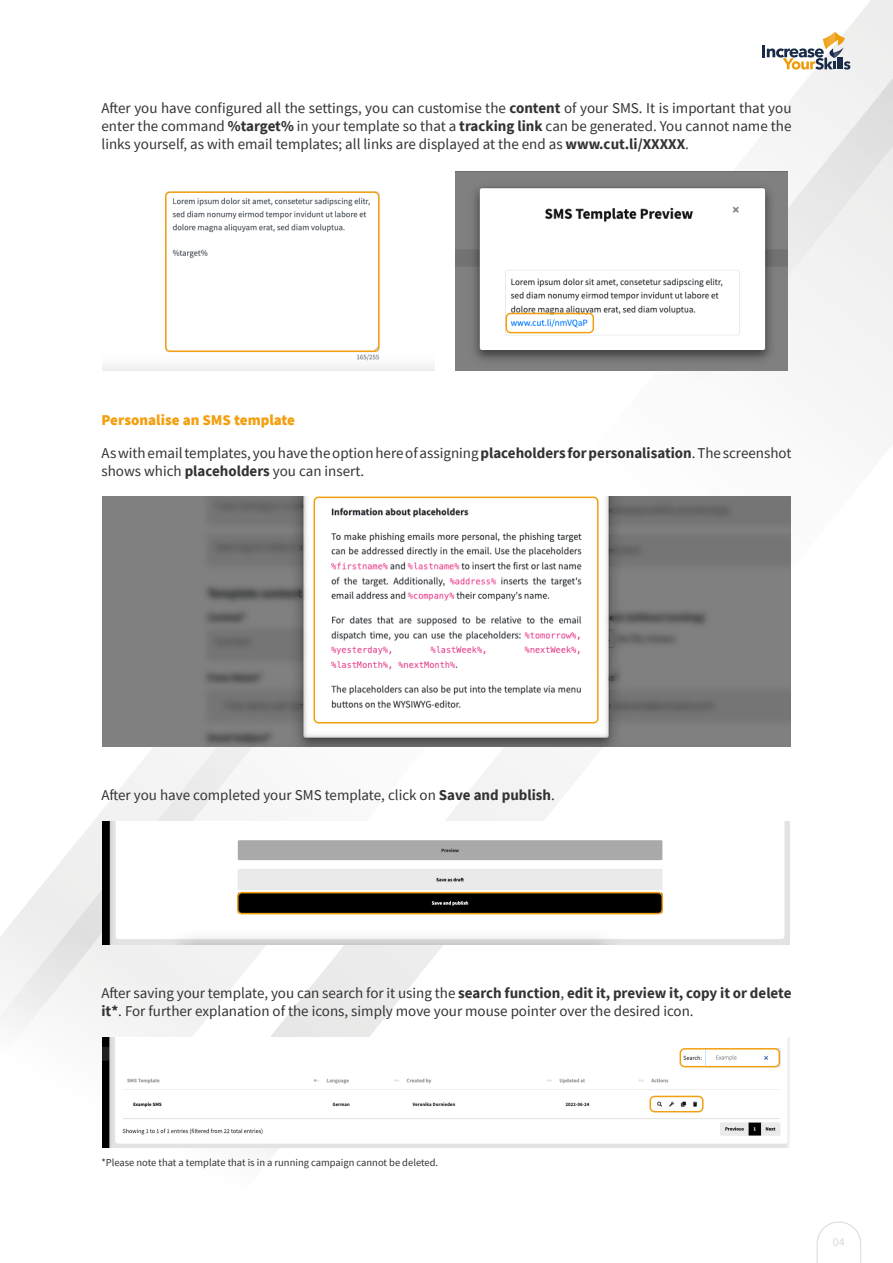
<style>
.page{position:relative;width:893px;height:1263px;background:#fff}
.page>*{position:absolute;margin:0;border:0;box-sizing:border-box;transform-origin:0 0}
.t1{font:15px/18px "Source Sans Pro";color:#333}
.t2{font:900 15px "Source Sans Pro";color:#f3a010}
.t3{font:12px "Source Sans Pro";color:#d9d9d9}
.t4{font:10.5px "Source Sans Pro";color:#333}
.s1{font-weight:700}
</style>
<div class="page">
<img style="left:668px;top:0;width:225px;height:383px">
<svg style="left:435px;top:746px;width:281px;height:209px"></svg>
<img style="left:0;top:513px;width:428px;height:639px">
<svg style="left:762px;top:32px;width:88px;height:38px"></svg>
<svg style="left:816px;top:1221px;width:45px;height:42px"></svg>
<img style="left:103px;top:497px;width:687px;height:249px">
<div style="left:313px;top:497px;width:285px;height:226px;border:2px solid #f3a010;border-radius:4px"></div>
<img style="left:103px;top:191px;width:332px;height:180px">
<img style="left:456px;top:172px;width:331px;height:199px">
<div style="left:165px;top:191px;width:214px;height:161px;border:2px solid #f3a010;border-radius:4px"></div>
<div style="left:505px;top:313px;width:89px;height:20px;border:2px solid #f3a010;border-radius:4px"></div>
<img style="left:103px;top:821px;width:687px;height:123px">
<div style="left:237px;top:892px;width:426px;height:22px;border:2px solid #f3a010;border-radius:4px"></div>
<img style="left:103px;top:1037px;width:683px;height:111px">
<div style="left:649px;top:1096px;width:54px;height:16px;border:2px solid #f3a010;border-radius:4px"></div>
<div style="left:679px;top:1048px;width:101px;height:19px;border:2px solid #f3a010;border-radius:4px"></div>
<p class="t1" style="left:101px;top:99px;width:691px;text-align:justify">After you have configured all the settings, you can customise the <span class="s1">content</span> of your SMS. It is important that you enter the command <span class="s1">%target%</span> in your template so that a <span class="s1">tracking link</span> can be generated. You cannot name the links yourself, as with email templates; all links are displayed at the end as <span class="s1">www.cut.li/XXXXX</span>.</p>
<p class="t2" style="left:101px;top:409px;width:195px">Personalise an SMS template</p>
<p class="t1" style="left:101px;top:444px;width:691px">As with email templates, you have the option here of assigning <span class="s1">placeholders for personalisation</span>. The screenshot shows which <span class="s1">placeholders</span> you can insert.</p>
<p class="t1" style="left:101px;top:786px;width:455px">After you have completed your SMS template, click on <span class="s1">Save and publish</span>.</p>
<p class="t1" style="left:101px;top:984px;width:691px">After saving your template, you can search for it using the <span class="s1">search function</span>, <span class="s1">edit it, preview it, copy it or delete it*</span>. For further explanation of the icons, simply move your mouse pointer over the desired icon.</p>
<p class="t4" style="left:101px;top:1156px;width:338px">*Please note that a template that is in a running campaign cannot be deleted.</p>
<p class="t3" style="left:833px;top:1234px;width:13px">04</p>
</div>
